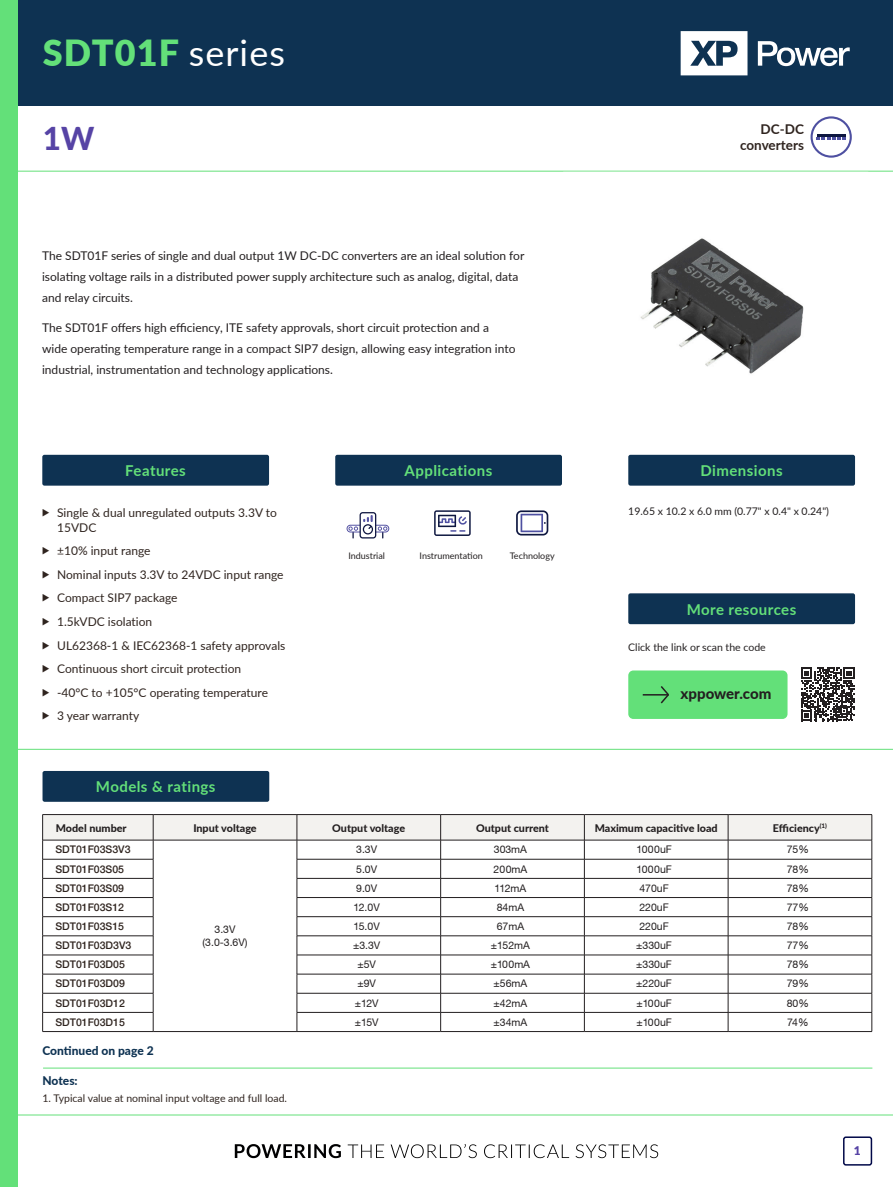
<style>
.page{position:relative;width:893px;height:1187px;background:#fff}
.page>*{position:absolute;margin:0;border:0;box-sizing:border-box;transform-origin:0 0}
.t1{font:900 36px "Lato";letter-spacing:.03em;color:#63e079}
.t2{font:800 31.5px "Lato";color:#5643a5}
.t3{font:700 15px "Lato";letter-spacing:.03em;color:#63e079}
.t4{font:800 15px "Lato";color:#231f20}
.t5{font:700 13.5px/16.5px "Lato";color:#2f241f;text-align:right}
.t6{font:12px/21px "Lato";color:#231f20}
.t7{font:12px/15px "Lato";color:#2f241f}
.t8{font:800 12px "Lato";color:#0e3252}
.t9{font:900 12px "Lato";color:#5643a5}
.t10{font:10.5px/12.6px "Helvetica Neue CE";color:#231f20;text-align:center}
.t11{font:500 10.5px "Helvetica Neue LT";color:#2f241f}
.t12{font:800 10.5px "Lato";color:#231f20}
.t13{font:10.5px "Lato";color:#231f20}
.t14{font:10.5px "Lato";color:#2f241f}
.t15{font:9px "Lato";color:#231f20}
.s1{font-weight:400;color:#fff}
</style>
<div class="page">
<div style="left:0;top:0;width:893px;height:105px;background:#0e3252"></div>
<svg style="left:681px;top:31px;width:66px;height:44px"></svg>
<svg style="left:758px;top:41px;width:92px;height:25px"></svg>
<div style="left:0;top:0;width:17px;height:1186px;background:#63e079"></div>
<div style="left:42px;top:455px;width:227px;height:30px;background:#0e3252;border-radius:2px"></div>
<div style="left:335px;top:455px;width:227px;height:30px;background:#0e3252;border-radius:2px"></div>
<div style="left:628px;top:593px;width:227px;height:31px;background:#0e3252;border-radius:2px"></div>
<div style="left:843px;top:1136px;width:29px;height:29px;border:2px solid #010848;border-radius:2px"></div>
<svg style="left:810px;top:116px;width:42px;height:42px"></svg>
<hr style="left:18px;top:171px;width:875px;height:1px;background:#63e079">
<hr style="left:0;top:1114px;width:893px;height:1px;background:#63e079">
<svg style="left:235px;top:1144px;width:423px;height:13px"></svg>
<img style="left:640px;top:238px;width:164px;height:136px">
<div style="left:628px;top:455px;width:227px;height:30px;background:#0e3252;border-radius:2px"></div>
<svg style="left:516px;top:510px;width:32px;height:25px"></svg>
<svg style="left:347px;top:512px;width:42px;height:26px"></svg>
<svg style="left:434px;top:510px;width:37px;height:26px"></svg>
<div style="left:629px;top:671px;width:158px;height:47px;background:#63e079;border-radius:4px"></div>
<div style="left:628px;top:670px;width:159px;height:49px;border:2px solid #63e079;border-radius:4px"></div>
<svg style="left:643px;top:686px;width:26px;height:18px"></svg>
<svg style="left:801px;top:667px;width:54px;height:54px"></svg>
<hr style="left:5px;top:749px;width:888px;height:1px;background:#63e079">
<div style="left:43px;top:771px;width:226px;height:30px;background:#0e3252;border-radius:2px"></div>
<svg style="left:42px;top:814px;width:831px;height:217px"></svg>
<hr style="left:43px;top:1031px;width:110px;height:1px;background:#231f20">
<hr style="left:153px;top:1031px;width:144px;height:1px;background:#231f20">
<hr style="left:297px;top:1031px;width:144px;height:1px;background:#231f20">
<hr style="left:441px;top:1031px;width:143px;height:1px;background:#231f20">
<hr style="left:584px;top:1031px;width:144px;height:1px;background:#231f20">
<hr style="left:728px;top:1031px;width:144px;height:1px;background:#231f20">
<hr style="left:43px;top:1067px;width:829px;height:1px;background:#63e079">
<p class="t1" style="left:43px;top:26px;width:244px">SDT01F <span class="s1">series</span></p>
<p class="t2" style="left:43px;top:115px;width:53px">1W</p>
<p class="t5" style="left:740px;top:120px;width:65px">DC-DC converters</p>
<p class="t6" style="left:42px;top:245px;width:484px">The SDT01F series of single and dual output 1W DC-DC converters are an ideal solution for isolating voltage rails in a distributed power supply architecture such as analog, digital, data and relay circuits.</p>
<p class="t6" style="left:42px;top:316px;width:475px">The SDT01F offers high efficiency, ITE safety approvals, short circuit protection and a wide operating temperature range in a compact SIP7 design, allowing easy integration into industrial, instrumentation and technology applications.</p>
<p class="t3" style="left:125px;top:459px;width:62px">Features</p>
<p class="t3" style="left:405px;top:459px;width:89px">Applications</p>
<p class="t7" style="left:57px;top:504px;width:221px">Single &amp; dual unregulated outputs 3.3V to<br>15VDC</p>
<p class="t7" style="left:57px;top:543px;width:95px">±10% input range</p>
<p class="t7" style="left:57px;top:566px;width:228px">Nominal inputs 3.3V to 24VDC input range</p>
<p class="t7" style="left:57px;top:590px;width:122px">Compact SIP7 package</p>
<p class="t7" style="left:57px;top:613px;width:97px">1.5kVDC isolation</p>
<p class="t7" style="left:57px;top:637px;width:230px">UL62368-1 &amp; IEC62368-1 safety approvals</p>
<p class="t7" style="left:57px;top:660px;width:186px">Continuous short circuit protection</p>
<p class="t7" style="left:57px;top:684px;width:212px">-40°C to +105°C operating temperature</p>
<p class="t7" style="left:57px;top:707px;width:84px">3 year warranty</p>
<p class="t15" style="left:348px;top:549px;width:38px">Industrial</p>
<p class="t15" style="left:420px;top:549px;width:65px">Instrumentation</p>
<p class="t15" style="left:510px;top:549px;width:46px">Technology</p>
<p class="t3" style="left:700px;top:459px;width:84px">Dimensions</p>
<p class="t13" style="left:628px;top:504px;width:202px">19.65 x 10.2 x 6.0 mm (0.77" x 0.4" x 0.24")</p>
<p class="t3" style="left:687px;top:598px;width:111px">More resources</p>
<p class="t13" style="left:628px;top:640px;width:139px">Click the link or scan the code</p>
<p class="t4" style="left:681px;top:682px;width:92px">xppower.com</p>
<p class="t3" style="left:96px;top:775px;width:121px">Models &amp; ratings</p>
<p class="t12" style="left:56px;top:819px;width:72px">Model number</p>
<p class="t12" style="left:193px;top:819px;width:65px">Input voltage</p>
<p class="t12" style="left:332px;top:819px;width:74px">Output voltage</p>
<p class="t12" style="left:476px;top:819px;width:74px">Output current</p>
<p class="t12" style="left:595px;top:819px;width:125px">Maximum capacitive load</p>
<p class="t12" style="left:773px;top:819px;width:56px">Efficiency<sup>(1)</sup></p>
<p class="t11" style="left:55px;top:843px;width:77px">SDT01F03S3V3</p>
<p class="t10" style="left:356px;top:843px;width:23px">3.3V</p>
<p class="t10" style="left:494px;top:843px;width:35px">303mA</p>
<p class="t10" style="left:636px;top:843px;width:37px">1000uF</p>
<p class="t10" style="left:787px;top:843px;width:24px">75%</p>
<p class="t11" style="left:55px;top:862px;width:70px">SDT01F03S05</p>
<p class="t10" style="left:356px;top:862px;width:23px">5.0V</p>
<p class="t10" style="left:494px;top:862px;width:35px">200mA</p>
<p class="t10" style="left:636px;top:862px;width:37px">1000uF</p>
<p class="t10" style="left:787px;top:862px;width:24px">78%</p>
<p class="t11" style="left:55px;top:881px;width:70px">SDT01F03S09</p>
<p class="t10" style="left:356px;top:881px;width:23px">9.0V</p>
<p class="t10" style="left:495px;top:881px;width:33px">112mA</p>
<p class="t10" style="left:639px;top:881px;width:31px">470uF</p>
<p class="t10" style="left:787px;top:881px;width:24px">78%</p>
<p class="t11" style="left:55px;top:900px;width:70px">SDT01F03S12</p>
<p class="t10" style="left:354px;top:900px;width:28px">12.0V</p>
<p class="t10" style="left:497px;top:900px;width:29px">84mA</p>
<p class="t10" style="left:639px;top:900px;width:31px">220uF</p>
<p class="t10" style="left:787px;top:900px;width:24px">77%</p>
<p class="t11" style="left:55px;top:919px;width:70px">SDT01F03S15</p>
<p class="t10" style="left:354px;top:920px;width:28px">15.0V</p>
<p class="t10" style="left:497px;top:920px;width:29px">67mA</p>
<p class="t10" style="left:639px;top:920px;width:31px">220uF</p>
<p class="t10" style="left:787px;top:920px;width:24px">78%</p>
<p class="t11" style="left:55px;top:939px;width:77px">SDT01F03D3V3</p>
<p class="t10" style="left:353px;top:939px;width:29px">±3.3V</p>
<p class="t10" style="left:491px;top:939px;width:40px">±152mA</p>
<p class="t10" style="left:636px;top:939px;width:37px">±330uF</p>
<p class="t10" style="left:787px;top:939px;width:24px">77%</p>
<p class="t11" style="left:55px;top:958px;width:71px">SDT01F03D05</p>
<p class="t10" style="left:357px;top:958px;width:20px">±5V</p>
<p class="t10" style="left:491px;top:958px;width:41px">±100mA</p>
<p class="t10" style="left:636px;top:958px;width:37px">±330uF</p>
<p class="t10" style="left:787px;top:958px;width:24px">78%</p>
<p class="t11" style="left:55px;top:977px;width:71px">SDT01F03D09</p>
<p class="t10" style="left:357px;top:977px;width:20px">±9V</p>
<p class="t10" style="left:494px;top:977px;width:35px">±56mA</p>
<p class="t10" style="left:636px;top:977px;width:37px">±220uF</p>
<p class="t10" style="left:787px;top:977px;width:24px">79%</p>
<p class="t11" style="left:55px;top:996px;width:71px">SDT01F03D12</p>
<p class="t10" style="left:355px;top:996px;width:25px">±12V</p>
<p class="t10" style="left:494px;top:996px;width:35px">±42mA</p>
<p class="t10" style="left:636px;top:996px;width:37px">±100uF</p>
<p class="t10" style="left:787px;top:996px;width:24px">80%</p>
<p class="t11" style="left:55px;top:1015px;width:71px">SDT01F03D15</p>
<p class="t10" style="left:355px;top:1015px;width:25px">±15V</p>
<p class="t10" style="left:494px;top:1015px;width:35px">±34mA</p>
<p class="t10" style="left:636px;top:1015px;width:37px">±100uF</p>
<p class="t10" style="left:787px;top:1015px;width:23px">74%</p>
<p class="t10" style="left:203px;top:923px;width:47px">3.3V (3.0-3.6V)</p>
<p class="t8" style="left:43px;top:1041px;width:113px">Continued on page 2</p>
<p class="t8" style="left:43px;top:1071px;width:37px">Notes:</p>
<p class="t14" style="left:43px;top:1090px;width:246px">1. Typical value at nominal input voltage and full load.</p>
<p class="t9" style="left:854px;top:1141px;width:8px">1</p>
</div>
